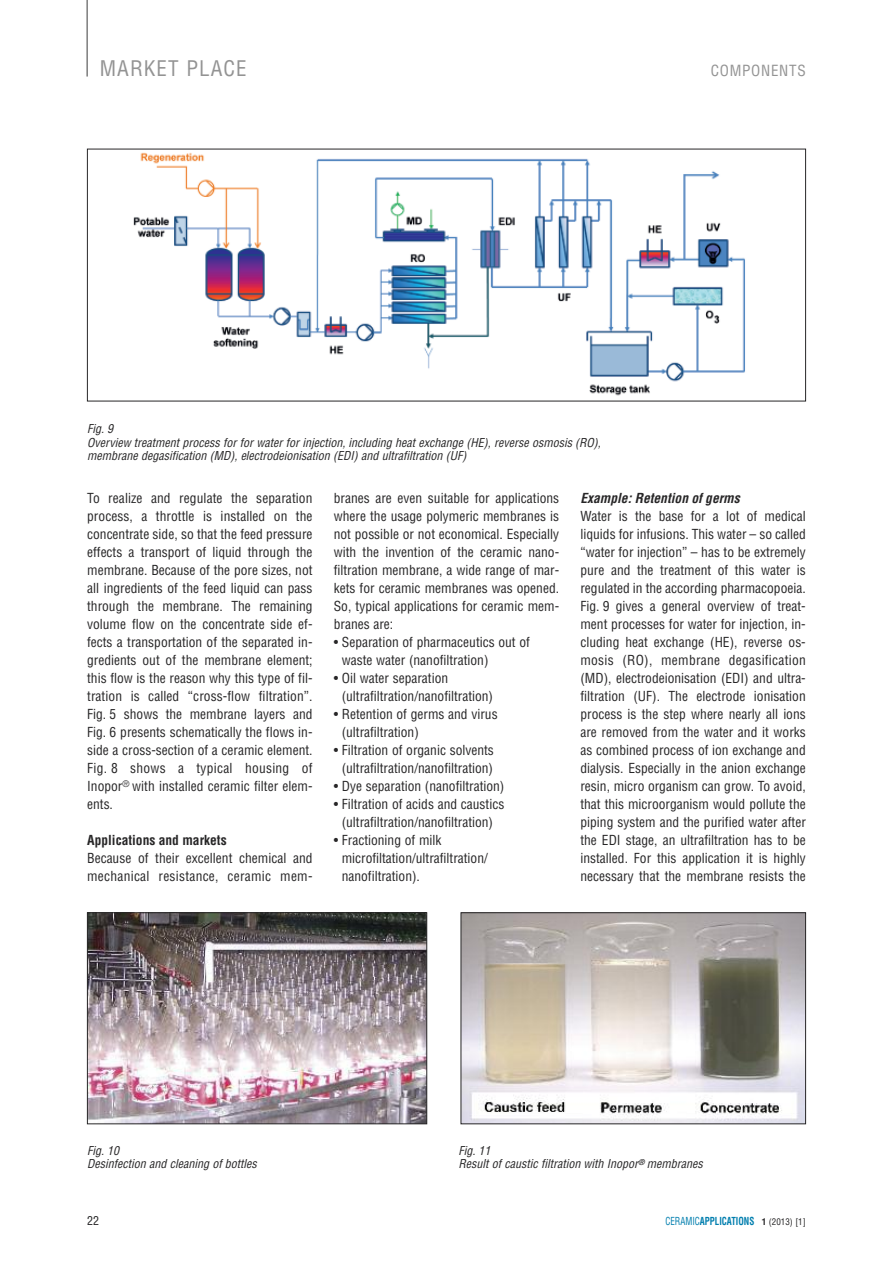
<style>
.page{position:relative;width:893px;height:1263px;background:#fff}
.page>*{position:absolute;margin:0;border:0;box-sizing:border-box;transform-origin:0 0}
.t1{font:condensed 21px "Helvetica";letter-spacing:.05em;color:#939393}
.t2{font:condensed 15px "Helvetica";letter-spacing:.05em;color:#939393}
.t3{font:condensed 13.5px/18px "Helvetica";color:#272627}
.t4{font:italic 700 condensed 13.5px "Helvetica";color:#272627}
.t5{font:700 condensed 13.5px "Helvetica";color:#272627}
.t6{font:italic condensed 12px/13.5px "Helvetica";color:#272627}
.t7{font:condensed 12px "Helvetica";color:#272627}
.t8{font:700 condensed 10.8px "Helvetica";color:#007eae;scale:.83 1}
.s1{font-weight:400}
.s2{font-size:9px;color:#272627}
.s3{font-weight:400;font-size:9px;color:#272627}
</style>
<div class="page">
<hr style="left:86px;top:0;width:2px;height:77px;background:#7d7d7d">
<img style="left:133px;top:152px;width:612px;height:244px">
<img style="left:89px;top:914px;width:336px;height:208px">
<div style="left:87px;top:912px;width:340px;height:212px;border:1px solid #272627"></div>
<img style="left:463px;top:914px;width:341px;height:208px">
<div style="left:461px;top:912px;width:345px;height:212px;border:1px solid #272627"></div>
<h1 class="t1" style="left:100px;top:56px;width:148px">MARKET PLACE</h1>
<p class="t2" style="left:711px;top:62px;width:97px">COMPONENTS</p>
<p class="t6" style="left:87px;top:422px;width:515px">Fig. 9<br>Overview treatment process for for water for injection, including heat exchange (HE), reverse osmosis (RO), membrane degasification (MD), electrodeionisation (EDI) and ultrafiltration (UF)</p>
<p class="t3" style="left:87px;top:488px;width:227px;text-align:justify">To realize and regulate the separation process, a throttle is installed on the concentrate side, so that the feed pressure effects a transport of liquid through the membrane. Because of the pore sizes, not all ingredients of the feed liquid can pass through the membrane. The remaining volume flow on the concentrate side ef&shy;fects a transportation of the separated in&shy;gredients out of the membrane element; this flow is the reason why this type of fil&shy;tration is called “cross-flow filtration”.<br>Fig. 5 shows the membrane layers and Fig. 6 presents schematically the flows in&shy;side a cross-section of a ceramic element.<br>Fig. 8 shows a typical housing of Inopor<sup>®</sup> with installed ceramic filter elem&shy;ents.</p>
<p class="t5" style="left:87px;top:831px;width:141px">Applications and markets</p>
<p class="t3" style="left:87px;top:848px;width:227px">Because of their excellent chemical and mechanical resistance, ceramic mem-</p>
<p class="t3" style="left:334px;top:488px;width:227px;text-align:justify">branes are even suitable for applications where the usage polymeric membranes is not possible or not economical. Especially with the invention of the ceramic nano&shy;filtration membrane, a wide range of mar&shy;kets for ceramic membranes was opened.<br>So, typical applications for ceramic mem&shy;branes are:</p>
<p class="t3" style="left:342px;top:632px;width:190px;text-indent:-8px">• Separation of pharmaceutics out of waste water (nanofiltration)</p>
<p class="t3" style="left:342px;top:668px;width:153px;text-indent:-8px">• Oil water separation (ultrafiltration/nanofiltration)</p>
<p class="t3" style="left:342px;top:704px;width:157px;text-indent:-8px">• Retention of germs and virus (ultrafiltration)</p>
<p class="t3" style="left:334px;top:740px;width:162px;text-align:center">• Filtration of organic solvents (ultrafiltration/nanofiltration)</p>
<p class="t3" style="left:334px;top:776px;width:172px">• Dye separation (nanofiltration)</p>
<p class="t3" style="left:334px;top:794px;width:172px;text-align:center">• Filtration of acids and caustics (ultrafiltration/nanofiltration)</p>
<p class="t3" style="left:342px;top:830px;width:148px;text-indent:-8px">• Fractioning of milk microfiltation/ultrafiltration/ nanofiltration).</p>
<p class="t4" style="left:580px;top:489px;width:161px">Example: Retention of germs</p>
<p class="t3" style="left:580px;top:506px;width:227px;text-align:justify">Water is the base for a lot of medical liquids for infusions. This water – so called “water for injection” – has to be extremely pure and the treatment of this water is regulated in the according pharmacopoeia.<br>Fig. 9 gives a general overview of treat&shy;ment processes for water for injection, in&shy;cluding heat exchange (HE), reverse os&shy;mosis (RO), membrane degasification (MD), electrodeionisation (EDI) and ultra&shy;filtration (UF). The electrode ionisation process is the step where nearly all ions are removed from the water and it works as combined process of ion exchange and dialysis. Especially in the anion exchange resin, micro organism can grow. To avoid, that this microorganism would pollute the piping system and the purified water after the EDI stage, an ultrafiltration has to be installed. For this application it is highly necessary that the membrane resists the</p>
<p class="t6" style="left:87px;top:1144px;width:171px">Fig. 10<br>Desinfection and cleaning of bottles</p>
<p class="t6" style="left:458px;top:1144px;width:246px">Fig. 11<br>Result of caustic filtration with Inopor<sup>®</sup> membranes</p>
<p class="t7" style="left:87px;top:1213px;width:13px">22</p>
<p class="t8" style="left:665px;top:1214px;width:171px"><span class="s1">CERAMIC</span>APPLICATIONS <span class="s2">1</span> <span class="s3">(2013) [1]</span></p>
</div>
